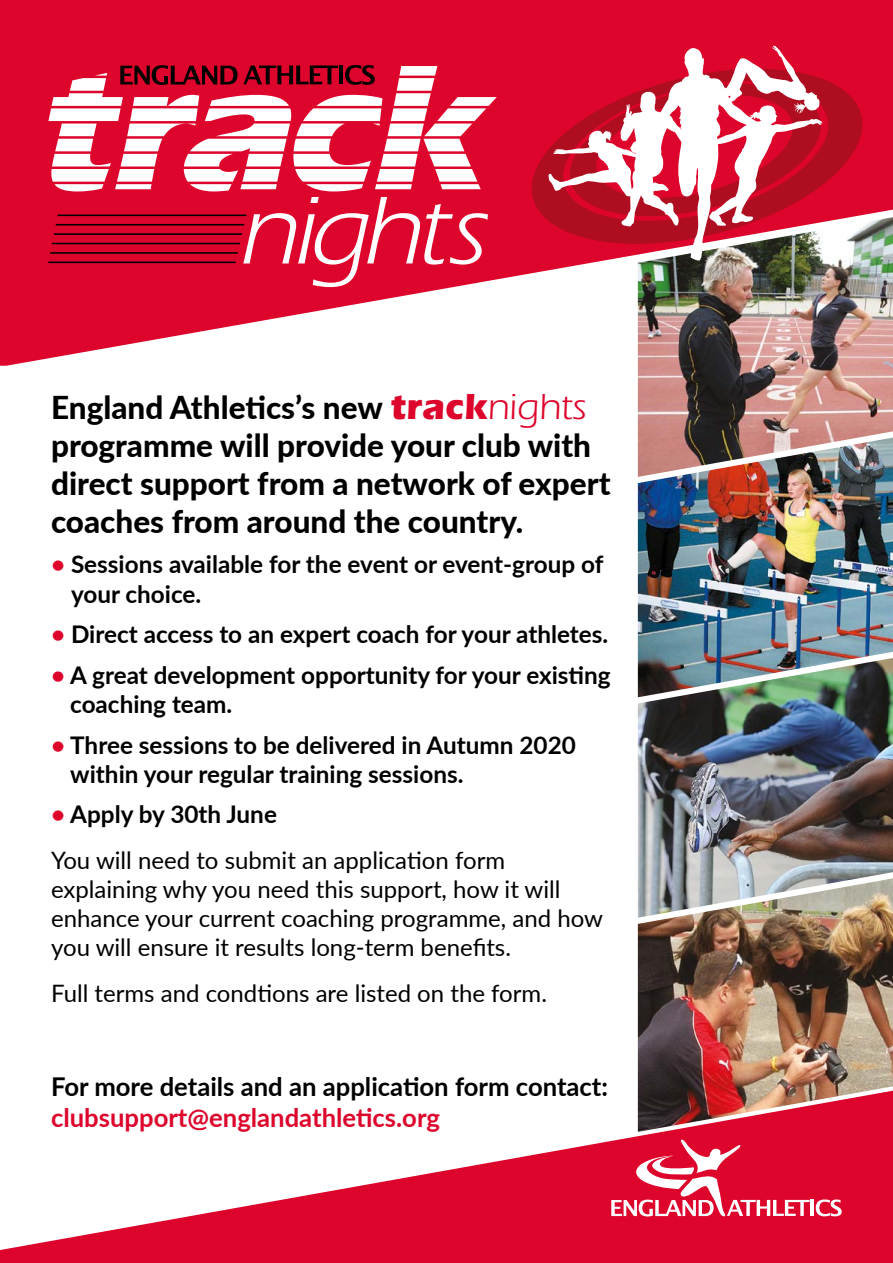
<style>
.page{position:relative;width:893px;height:1263px;background:#fff}
.page>*{position:absolute;margin:0;border:0;box-sizing:border-box;transform-origin:0 0}
.t1{font:800 31.5px/37.8px "Lato";color:#000}
.t2{font:700 25.95px/31px "Lato";color:#000}
.t3{font:700 24.3px/29.1px "Lato";color:#000}
.t4{font:24px/28.8px "Lato";color:#000}
.s1{font-family:"Itc Eras";font-weight:700;font-size:37.5px;color:#dd052b}
.s2{font-family:"Itc Eras";font-weight:400;font-size:37.5px;color:#dd052b}
.s3{color:#dd052b}
</style>
<div class="page">
<img style="left:638px;top:366px;width:255px;height:72px">
<img style="left:638px;top:438px;width:255px;height:220px">
<img style="left:638px;top:658px;width:255px;height:220px">
<img style="left:638px;top:878px;width:255px;height:201px">
<svg style="left:0;top:1079px;width:893px;height:184px"></svg>
<hr style="left:811px;top:1200px;width:3px;height:16px;background:#fff">
<svg style="left:816px;top:1199px;width:26px;height:17px"></svg>
<svg style="left:611px;top:1139px;width:199px;height:77px"></svg>
<svg style="left:0;top:0;width:893px;height:366px;fill:#dd052b"></svg>
<svg style="left:530px;top:68px;width:334px;height:176px;background:#cf1e3a"></svg>
<svg style="left:243px;top:197px;width:245px;height:90px"></svg>
<svg style="left:48px;top:65px;width:449px;height:126px"></svg>
<svg style="left:549px;top:46px;width:273px;height:215px"></svg>
<hr style="left:48px;top:262px;width:188px;height:1px;background:#000">
<hr style="left:50px;top:252px;width:188px;height:2px;background:#000">
<hr style="left:56px;top:224px;width:188px;height:1px;background:#000">
<hr style="left:57px;top:215px;width:189px;height:1px;background:#000">
<hr style="left:52px;top:243px;width:188px;height:1px;background:#000">
<hr style="left:54px;top:233px;width:188px;height:2px;background:#000">
<p class="t1" style="left:51px;top:388px;width:561px">England Athletics’s new <span class="s1">track</span><span class="s2">nights </span>programme will provide your club with direct support from a network of expert coaches from around the country.</p>
<p class="t3" style="left:71px;top:549px;width:534px;text-indent:-20px"><span class="s3">•</span> Sessions available for the event or event-group of your choice.</p>
<p class="t3" style="left:51px;top:619px;width:559px"><span class="s3">•</span> Direct access to an expert coach for your athletes.</p>
<p class="t3" style="left:70px;top:659px;width:542px;text-indent:-19px"><span class="s3">•</span> A great development opportunity for your existing coaching team.</p>
<p class="t3" style="left:70px;top:729px;width:507px;text-indent:-19px"><span class="s3">•</span> Three sessions to be delivered in Autumn 2020 within your regular training sessions.</p>
<p class="t3" style="left:51px;top:799px;width:227px"><span class="s3">•</span> Apply by 30th June</p>
<p class="t4" style="left:51px;top:845px;width:554px">You will need to submit an application form explaining why you need this support, how it will enhance your current coaching programme, and how you will ensure it results long-term benefits.</p>
<p class="t4" style="left:51px;top:977px;width:497px">Full terms and condtions are listed on the form.</p>
<p class="t2" style="left:51px;top:1069px;width:559px">For more details and an application form contact: <span class="s3">clubsupport@englandathletics.org</span></p>
</div>
